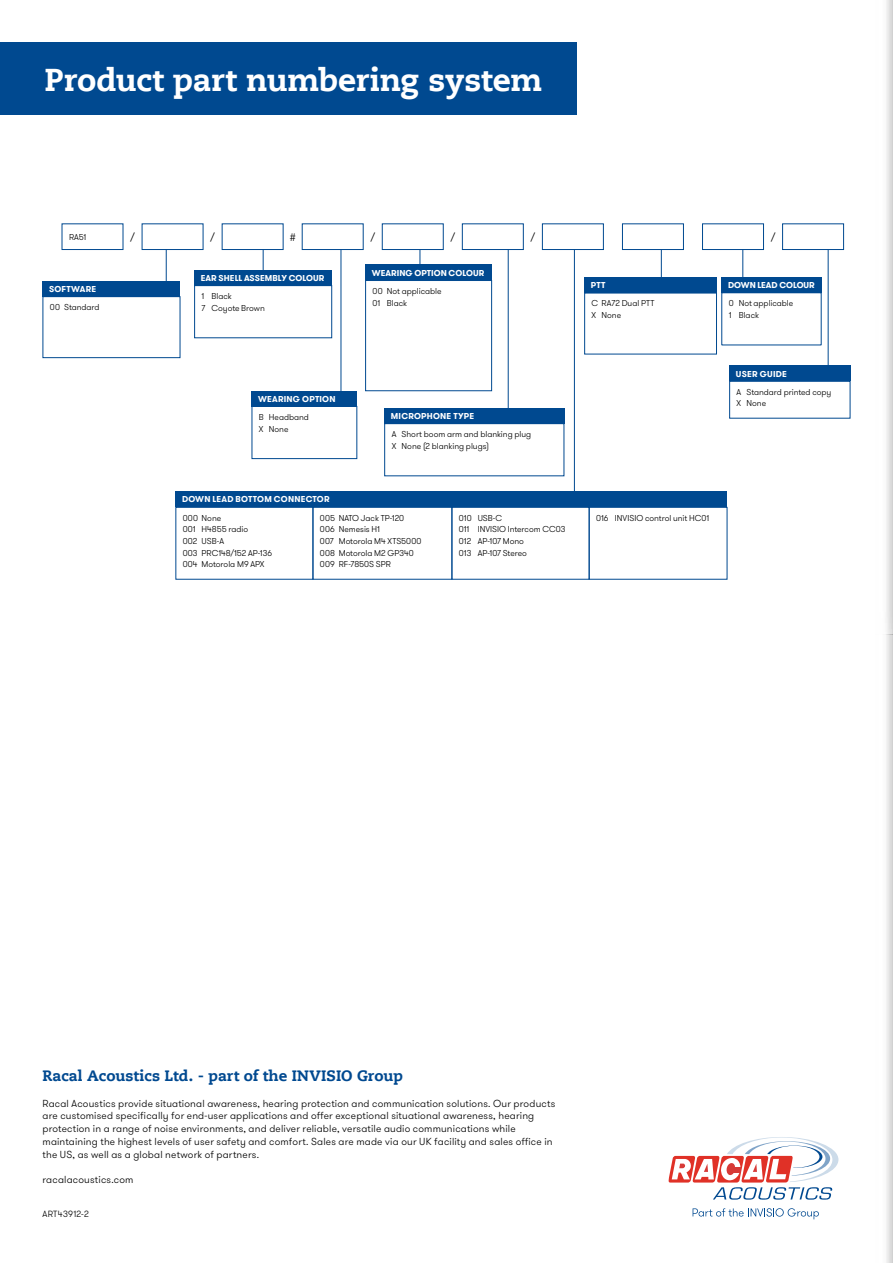
<style>
.page{position:relative;width:893px;height:1263px;background:#fff}
.page>*{position:absolute;margin:0;border:0;box-sizing:border-box;transform-origin:0 0}
.t1{font:800 31.5px "Caecilia LT Std";letter-spacing:-.01em;color:#fff}
.t2{font:800 15px "Caecilia LT Std";letter-spacing:.005em;color:#004990}
.t3{font:300 10.95px "GT Walsheim";color:#000}
.t4{font:300 10.2px/12.8px "GT Walsheim";letter-spacing:.015em;color:#000}
.t5{font:300 9px "GT Walsheim";letter-spacing:.03em;color:#000}
.t6{font:300 8.55px/11.7px "GT Walsheim";letter-spacing:-.005em;color:#000}
.t7{font:700 8.55px "GT Walsheim";letter-spacing:.015em;color:#fff}
</style>
<div class="page">
<div style="left:62px;top:223px;width:61px;height:27px;border:1px solid #004990"></div>
<div style="left:142px;top:223px;width:61px;height:27px;border:1px solid #004990"></div>
<div style="left:222px;top:223px;width:62px;height:27px;border:1px solid #004990"></div>
<div style="left:302px;top:223px;width:62px;height:27px;border:1px solid #004990"></div>
<div style="left:382px;top:223px;width:62px;height:27px;border:1px solid #004990"></div>
<div style="left:462px;top:223px;width:62px;height:27px;border:1px solid #004990"></div>
<div style="left:542px;top:223px;width:62px;height:27px;border:1px solid #004990"></div>
<div style="left:622px;top:223px;width:62px;height:27px;border:1px solid #004990"></div>
<div style="left:702px;top:223px;width:62px;height:27px;border:1px solid #004990"></div>
<div style="left:782px;top:223px;width:62px;height:27px;border:1px solid #004990"></div>
<hr style="left:341px;top:250px;width:1px;height:141px;background:#004990">
<svg style="left:420px;top:250px;width:1px;height:15px"></svg>
<svg style="left:661px;top:250px;width:1px;height:27px"></svg>
<hr style="left:828px;top:250px;width:1px;height:116px;background:#004990">
<div style="left:194px;top:285px;width:138px;height:53px;border:1px solid #004990"></div>
<div style="left:43px;top:296px;width:137px;height:62px;border:1px solid #004990"></div>
<div style="left:252px;top:406px;width:105px;height:53px;border:1px solid #004990"></div>
<div style="left:365px;top:280px;width:127px;height:111px;border:1px solid #004990"></div>
<div style="left:365px;top:265px;width:127px;height:15px;background:#004990"></div>
<div style="left:194px;top:270px;width:138px;height:15px;background:#004990"></div>
<div style="left:252px;top:391px;width:105px;height:16px;background:#004990"></div>
<div style="left:584px;top:277px;width:133px;height:16px;background:#004990"></div>
<div style="left:584px;top:293px;width:133px;height:61px;border:1px solid #004990"></div>
<div style="left:721px;top:277px;width:101px;height:15px;background:#004990"></div>
<div style="left:721px;top:292px;width:101px;height:53px;border:1px solid #004990"></div>
<div style="left:729px;top:366px;width:121px;height:15px;background:#004990"></div>
<div style="left:729px;top:381px;width:121px;height:38px;border:1px solid #004990"></div>
<div style="left:384px;top:408px;width:180px;height:15px;background:#004990"></div>
<div style="left:384px;top:423px;width:180px;height:53px;border:1px solid #004990"></div>
<svg style="left:263px;top:250px;width:1px;height:20px"></svg>
<div style="left:175px;top:491px;width:552px;height:16px;background:#004990"></div>
<div style="left:175px;top:507px;width:138px;height:73px;border:1px solid #004990"></div>
<div style="left:313px;top:507px;width:139px;height:73px;border:1px solid #004990"></div>
<div style="left:451px;top:507px;width:139px;height:73px;border:1px solid #004990"></div>
<div style="left:589px;top:507px;width:138px;height:73px;border:1px solid #004990"></div>
<svg style="left:742px;top:250px;width:1px;height:27px"></svg>
<hr style="left:508px;top:250px;width:1px;height:161px;background:#004990">
<hr style="left:574px;top:250px;width:1px;height:255px;background:#004990">
<hr style="left:166px;top:250px;width:1px;height:31px;background:#004990">
<div style="left:43px;top:281px;width:137px;height:15px;background:#004990"></div>
<svg style="left:693px;top:1208px;width:126px;height:11px"></svg>
<svg style="left:668px;top:1137px;width:170px;height:62px"></svg>
<div style="left:0;top:43px;width:577px;height:72px;background:#004990"></div>
<h1 class="t1" style="left:45px;top:60px;width:499px">Product part numbering system</h1>
<p class="t6" style="left:69px;top:231px;width:19px">RA51</p>
<p class="t3" style="left:130px;top:230px;width:6px">/</p>
<p class="t3" style="left:210px;top:230px;width:6px">/</p>
<p class="t3" style="left:290px;top:230px;width:7px">#</p>
<p class="t3" style="left:370px;top:230px;width:6px">/</p>
<p class="t3" style="left:450px;top:230px;width:6px">/</p>
<p class="t3" style="left:531px;top:230px;width:6px">/</p>
<p class="t3" style="left:771px;top:230px;width:6px">/</p>
<p class="t7" style="left:201px;top:272px;width:125px">EAR SHELL ASSEMBLY COLOUR</p>
<p class="t7" style="left:372px;top:267px;width:114px">WEARING OPTION COLOUR</p>
<p class="t7" style="left:49px;top:283px;width:49px">SOFTWARE</p>
<p class="t6" style="left:202px;top:290px;width:32px">1 Black</p>
<p class="t6" style="left:50px;top:301px;width:51px">00 Standard</p>
<p class="t6" style="left:202px;top:302px;width:65px">7 Coyote Brown</p>
<p class="t6" style="left:373px;top:285px;width:70px">00 Not applicable<br>01 Black</p>
<p class="t7" style="left:591px;top:280px;width:16px">PTT</p>
<p class="t6" style="left:592px;top:298px;width:64px">C RA72 Dual PTT<br>X None</p>
<p class="t7" style="left:728px;top:279px;width:88px">DOWN LEAD COLOUR</p>
<p class="t6" style="left:729px;top:298px;width:66px">0 Not applicable<br>1 Black</p>
<p class="t7" style="left:258px;top:393px;width:79px">WEARING OPTION</p>
<p class="t6" style="left:259px;top:411px;width:52px">B Headband<br>X None</p>
<p class="t7" style="left:391px;top:410px;width:85px">MICROPHONE TYPE</p>
<p class="t6" style="left:392px;top:428px;width:141px">A Short boom arm and blanking plug<br>X None (2 blanking plugs)</p>
<p class="t7" style="left:182px;top:494px;width:149px">DOWN LEAD BOTTOM CONNECTOR</p>
<p class="t6" style="left:183px;top:512px;width:91px">000 None<br>001 H4855 radio<br>002 USB-A<br>003 PRC148/152 AP-136<br>004 Motorola M9 APX</p>
<p class="t6" style="left:320px;top:512px;width:103px">005 NATO Jack TP-120<br>006 Nemesis H1<br>007 Motorola M4 XTS5000<br>008 Motorola M2 GP340<br>009 RF-7850S SPR</p>
<p class="t6" style="left:459px;top:512px;width:108px">010 USB-C<br>011 INVISIO Intercom CC03<br>012 AP-107 Mono<br>013 AP-107 Stereo</p>
<p class="t6" style="left:596px;top:512px;width:114px">016 INVISIO control unit HC01</p>
<p class="t7" style="left:736px;top:368px;width:53px">USER GUIDE</p>
<p class="t6" style="left:737px;top:386px;width:96px">A Standard printed copy<br>X None</p>
<h2 class="t2" style="left:43px;top:1066px;width:362px">Racal Acoustics Ltd. - part of the INVISIO Group</h2>
<p class="t4" style="left:43px;top:1097px;width:514px">Racal Acoustics provide situational awareness, hearing protection and communication solutions. Our products are customised specifically for end-user applications and offer exceptional situational awareness, hearing protection in a range of noise environments, and deliver reliable, versatile audio communications while maintaining the highest levels of user safety and comfort. Sales are made via our UK facility and sales office in the US, as well as a global network of partners.</p>
<p class="t4" style="left:43px;top:1173px;width:92px">racalacoustics.com</p>
<p class="t5" style="left:43px;top:1209px;width:48px">ART43912-2</p>
</div>
